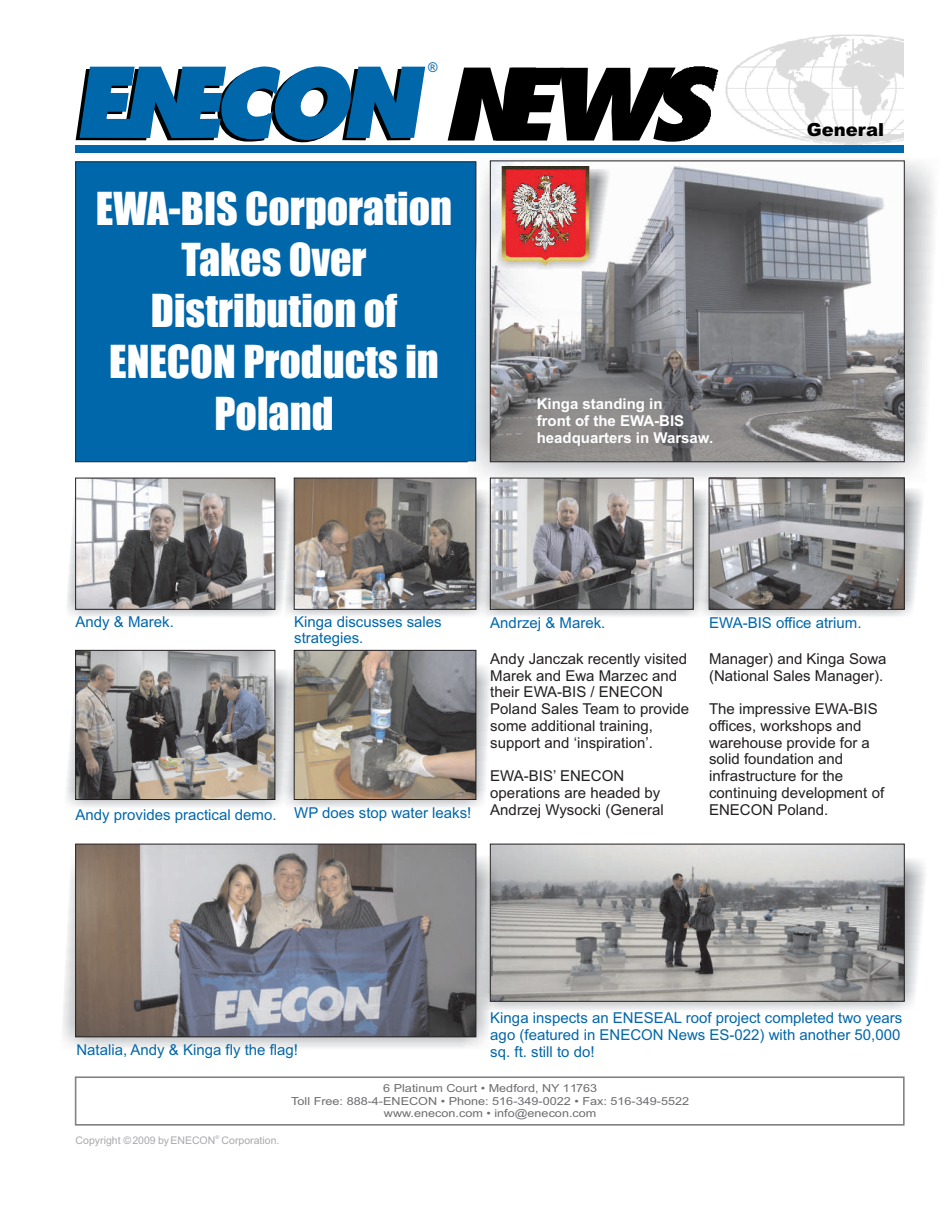
<style>
.page{position:relative;width:945px;height:1215px;background:#fff}
.page>*{position:absolute;margin:0;border:0;box-sizing:border-box;transform-origin:0 0}
.t1{font:italic 800 96.45px "Fujiyama";color:#000;scale:1.41 1}
.t2{font:42px/51.3px "Impact";color:#fff;text-align:center}
.t3{font:italic 900 18px "Arial";color:#000}
.t4{font:15px/16.8px "Arial";color:#231f20}
.t5{font:15px/16.8px "Arial";color:#0067aa}
.t6{font:700 15px/16.8px "Arial";color:#fff}
.t7{font:13.5px "Arial";color:#0067aa;scale:.95 1}
.t8{font:11.1px/12.3px "Arial";color:#6c6d70;text-align:center;scale:1.14 1}
.t9{font:10.5px "Arial";color:#a8a9ad}
.t10{font:5.25px "Arial";color:#a8a9ad}
</style>
<div class="page">
<div style="left:75px;top:161px;width:392px;height:301px;background:#0067aa"></div>
<img style="left:711px;top:488px;width:212px;height:128px">
<img style="left:711px;top:483px;width:191px;height:124px">
<img style="left:683px;top:34px;width:221px;height:111px">
<div style="left:76px;top:145px;width:828px;height:8px;background:#0067aa"></div>
<svg style="left:76px;top:66px;width:349px;height:76px"></svg>
<div style="left:75px;top:1076px;width:830px;height:50px;border:2px solid #808285"></div>
<img style="left:467px;top:160px;width:467px;height:323px">
<img style="left:492px;top:163px;width:410px;height:297px">
<img style="left:489px;top:488px;width:222px;height:128px">
<img style="left:492px;top:480px;width:199px;height:127px">
<img style="left:294px;top:489px;width:198px;height:127px">
<img style="left:296px;top:480px;width:178px;height:127px">
<img style="left:66px;top:669px;width:217px;height:138px">
<img style="left:77px;top:652px;width:196px;height:146px">
<img style="left:500px;top:856px;width:425px;height:154px">
<img style="left:492px;top:846px;width:410px;height:153px">
<img style="left:283px;top:663px;width:207px;height:144px">
<img style="left:296px;top:652px;width:178px;height:146px">
<img style="left:63px;top:855px;width:437px;height:193px">
<img style="left:77px;top:846px;width:397px;height:189px">
<img style="left:67px;top:488px;width:227px;height:128px">
<img style="left:77px;top:480px;width:196px;height:127px">
<div style="left:490px;top:161px;width:414px;height:301px;border:1px solid #231f20"></div>
<div style="left:709px;top:478px;width:195px;height:131px;border:1px solid #231f20"></div>
<div style="left:490px;top:478px;width:203px;height:131px;border:1px solid #231f20"></div>
<div style="left:294px;top:478px;width:182px;height:131px;border:1px solid #231f20"></div>
<div style="left:75px;top:478px;width:200px;height:131px;border:1px solid #231f20"></div>
<div style="left:75px;top:650px;width:200px;height:150px;border:1px solid #231f20"></div>
<div style="left:294px;top:650px;width:182px;height:150px;border:1px solid #231f20"></div>
<div style="left:75px;top:844px;width:401px;height:193px;border:1px solid #231f20"></div>
<img style="left:494px;top:169px;width:119px;height:105px">
<img style="left:501px;top:167px;width:89px;height:101px">
<p class="t7" style="left:428px;top:62px;width:11px">®</p>
<h1 class="t1" style="left:440px;top:63px;width:194px">NEWS</h1>
<h2 class="t2" style="left:96px;top:185px;width:358px">EWA-BIS Corporation<br>Takes Over<br>Distribution of<br>ENECON Products in<br>Poland</h2>
<p class="t6" style="left:537px;top:397px;width:178px">Kinga standing in<br>front of the EWA-BIS headquarters in Warsaw.</p>
<p class="t3" style="left:807px;top:123px;width:79px">General</p>
<p class="t5" style="left:76px;top:614px;width:100px">Andy &amp; Marek.</p>
<p class="t5" style="left:294px;top:614px;width:149px">Kinga discusses sales strategies.</p>
<p class="t5" style="left:76px;top:808px;width:202px">Andy provides practical demo.</p>
<p class="t5" style="left:294px;top:806px;width:179px">WP does stop water leaks!</p>
<p class="t5" style="left:490px;top:615px;width:117px">Andrzej &amp; Marek.</p>
<p class="t5" style="left:709px;top:616px;width:154px">EWA-BIS office atrium.</p>
<p class="t4" style="left:490px;top:652px;width:201px">Andy Janczak recently visited<br>Marek and Ewa Marzec and their EWA-BIS / ENECON<br>Poland Sales Team to provide some additional training, support and ‘inspiration’.</p>
<p class="t4" style="left:490px;top:769px;width:175px">EWA-BIS’ ENECON operations are headed by<br>Andrzej Wysocki (General</p>
<p class="t4" style="left:709px;top:652px;width:179px">Manager) and Kinga Sowa (National Sales Manager).</p>
<p class="t4" style="left:709px;top:702px;width:177px">The impressive EWA-BIS offices, workshops and warehouse provide for a solid foundation and infrastructure for the continuing development of<br>ENECON Poland.</p>
<p class="t5" style="left:76px;top:1043px;width:223px">Natalia, Andy &amp; Kinga fly the flag!</p>
<p class="t5" style="left:490px;top:1011px;width:414px">Kinga inspects an ENESEAL roof project completed two years ago (featured in ENECON News ES-022) with another 50,000 sq. ft. still to do!</p>
<p class="t10" style="left:215px;top:1135px;width:5px">®</p>
<p class="t9" style="left:76px;top:1137px;width:205px">Copyright ©2009 by ENECON Corporation.</p>
<p class="t8" style="left:291px;top:1083px;width:351px">6 Platinum Court • Medford, NY 11763<br>Toll Free: 888-4-ENECON • Phone: 516-349-0022 • Fax: 516-349-5522 www.enecon.com • info@enecon.com</p>
</div>
